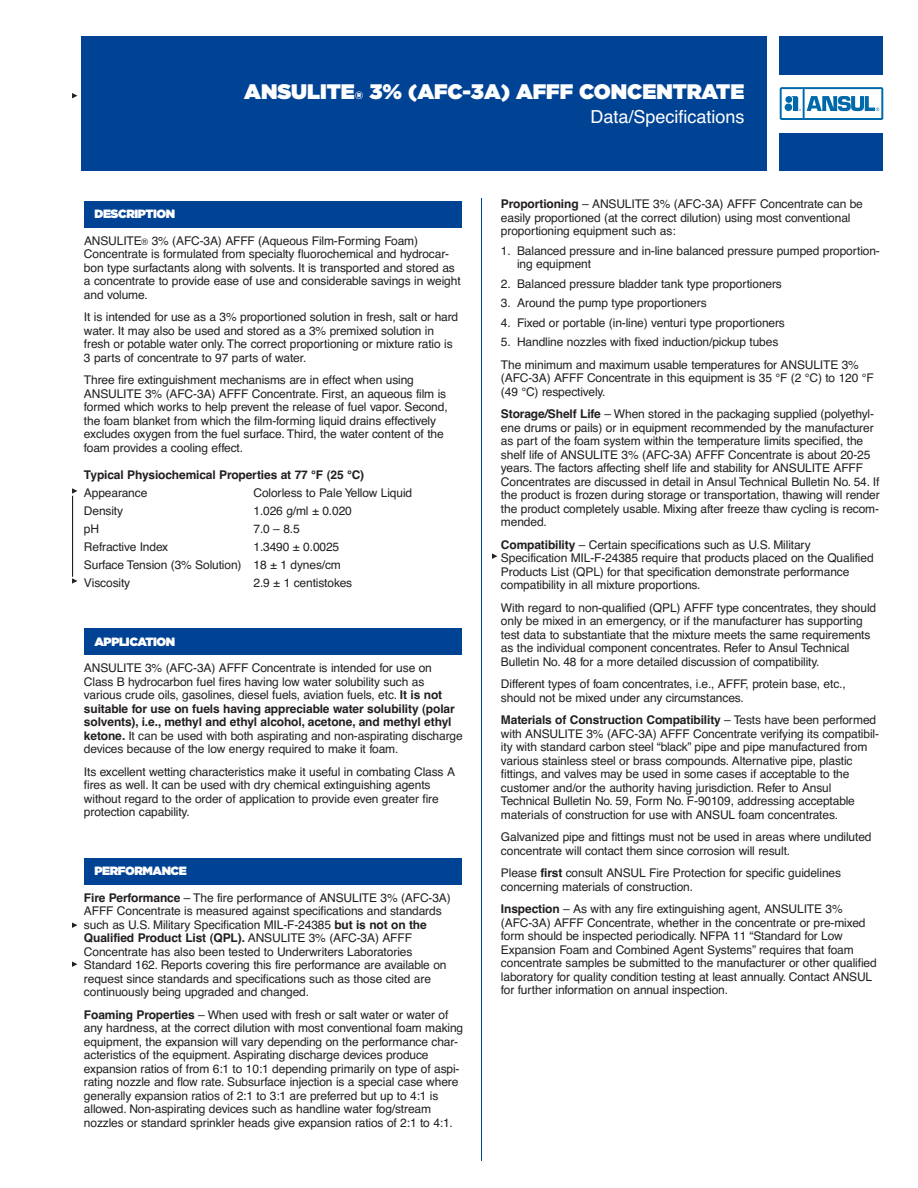
<style>
.page{position:relative;width:918px;height:1188px;background:#fff}
.page>*{position:absolute;margin:0;border:0;box-sizing:border-box;transform-origin:0 0}
.t1{font:900 21px "Gotham";color:#fff}
.t2{font:18px "Helvetica";color:#fff}
.t3{font:12px/13.5px "Helvetica";letter-spacing:-.01em;color:#231f20}
.t4{font:700 12px "Helvetica";letter-spacing:-.01em;color:#231f20}
.t5{font:900 12px "Gotham";letter-spacing:-.035em;color:#fff}
.s1{font-size:10.5px}
.s2{font-size:9px}
.s3{font-weight:700}
</style>
<div class="page">
<div style="left:84px;top:858px;width:378px;height:27px;background:#004394"></div>
<div style="left:84px;top:628px;width:378px;height:28px;background:#004394"></div>
<div style="left:84px;top:201px;width:378px;height:27px;background:#004394"></div>
<hr style="left:481px;top:198px;width:1px;height:963px;background:#004394">
<div style="left:81px;top:36px;width:685px;height:135px;background:#004394"></div>
<div style="left:780px;top:36px;width:103px;height:38px;background:#004394"></div>
<div style="left:780px;top:133px;width:103px;height:38px;background:#004394"></div>
<svg style="left:780px;top:87px;width:103px;height:33px"></svg>
<svg style="left:72px;top:488px;width:5px;height:6px"></svg>
<svg style="left:72px;top:578px;width:5px;height:6px"></svg>
<svg style="left:72px;top:93px;width:5px;height:5px"></svg>
<svg style="left:72px;top:922px;width:5px;height:6px"></svg>
<svg style="left:72px;top:962px;width:5px;height:5px"></svg>
<svg style="left:492px;top:554px;width:5px;height:5px"></svg>
<hr style="left:72px;top:496px;width:1px;height:81px;background:#231f20">
<h1 class="t1" style="left:244px;top:84px;width:502px">ANSULITE<span class="s1">®</span> 3% (AFC-3A) AFFF CONCENTRATE</h1>
<h2 class="t2" style="left:590px;top:110px;width:155px">Data/Specifications</h2>
<p class="t5" style="left:94px;top:209px;width:82px">DESCRIPTION</p>
<p class="t3" style="left:84px;top:235px;width:378px">ANSULITE<span class="s2">®</span> 3% (AFC-3A) AFFF (Aqueous Film-Forming Foam)<br>Concentrate is formulated from specialty fluorochemical and hydrocar&shy;bon type surfactants along with solvents. It is transported and stored as a concentrate to provide ease of use and considerable savings in weight and volume.</p>
<p class="t3" style="left:84px;top:311px;width:376px">It is intended for use as a 3% proportioned solution in fresh, salt or hard water. It may also be used and stored as a 3% premixed solution in fresh or potable water only. The correct proportioning or mixture ratio is 3 parts of concentrate to 97 parts of water.</p>
<p class="t3" style="left:84px;top:374px;width:365px">Three fire extinguishment mechanisms are in effect when using ANSULITE 3% (AFC-3A) AFFF Concentrate. First, an aqueous film is formed which works to help prevent the release of fuel vapor. Second, the foam blanket from which the film-forming liquid drains effectively excludes oxygen from the fuel surface. Third, the water content of the foam provides a cooling effect.</p>
<p class="t4" style="left:84px;top:470px;width:282px">Typical Physiochemical Properties at 77 °F (25 °C)</p>
<p class="t3" style="left:84px;top:487px;width:65px">Appearance</p>
<p class="t3" style="left:253px;top:487px;width:160px">Colorless to Pale Yellow Liquid</p>
<p class="t3" style="left:84px;top:505px;width:41px">Density</p>
<p class="t3" style="left:253px;top:505px;width:100px">1.026 g/ml ± 0.020</p>
<p class="t3" style="left:84px;top:523px;width:17px">pH</p>
<p class="t3" style="left:254px;top:523px;width:48px">7.0 – 8.5</p>
<p class="t3" style="left:84px;top:541px;width:86px">Refractive Index</p>
<p class="t3" style="left:84px;top:538px;width:258px;line-height:18px;text-indent:169px">1.3490 ± 0.0025<br>Surface Tension (3% Solution) 18 ± 1 dynes/cm<br>Viscosity</p>
<p class="t3" style="left:253px;top:577px;width:100px">2.9 ± 1 centistokes</p>
<p class="t5" style="left:94px;top:637px;width:82px">APPLICATION</p>
<p class="t3" style="left:84px;top:662px;width:380px">ANSULITE 3% (AFC-3A) AFFF Concentrate is intended for use on Class B hydrocarbon fuel fires having low water solubility such as various crude oils, gasolines, diesel fuels, aviation fuels, etc. <span class="s3">It is not suitable for use on fuels having appreciable water solubility (polar solvents), i.e., methyl and ethyl alcohol, acetone, and methyl ethyl ketone.</span> It can be used with both aspirating and non-aspirating discharge devices because of the low energy required to make it foam.</p>
<p class="t3" style="left:84px;top:766px;width:373px">Its excellent wetting characteristics make it useful in combating Class A fires as well. It can be used with dry chemical extinguishing agents without regard to the order of application to provide even greater fire protection capability.</p>
<p class="t5" style="left:94px;top:866px;width:94px">PERFORMANCE</p>
<p class="t3" style="left:84px;top:892px;width:368px"><span class="s3">Fire Performance</span> – The fire performance of ANSULITE 3% (AFC-3A)<br>AFFF Concentrate is measured against specifications and standards such as U.S. Military Specification MIL-F-24385 <span class="s3">but is not on the Qualified Product List (QPL).</span> ANSULITE 3% (AFC-3A) AFFF Concentrate has also been tested to Underwriters Laboratories Standard 162. Reports covering this fire performance are available on request since standards and specifications such as those cited are continuously being upgraded and changed.</p>
<p class="t3" style="left:84px;top:1009px;width:381px"><span class="s3">Foaming Properties</span> – When used with fresh or salt water or water of any hardness, at the correct dilution with most conventional foam making equipment, the expansion will vary depending on the performance char&shy;acteristics of the equipment. Aspirating discharge devices produce expansion ratios of from 6:1 to 10:1 depending primarily on type of aspi&shy;rating nozzle and flow rate. Subsurface injection is a special case where generally expansion ratios of 2:1 to 3:1 are preferred but up to 4:1 is allowed. Non-aspirating devices such as handline water fog/stream nozzles or standard sprinkler heads give expansion ratios of 2:1 to 4:1.</p>
<p class="t3" style="left:501px;top:198px;width:363px"><span class="s3">Proportioning</span> – ANSULITE 3% (AFC-3A) AFFF Concentrate can be easily proportioned (at the correct dilution) using most conventional proportioning equipment such as:</p>
<p class="t3" style="left:517px;top:245px;width:364px;text-indent:-16px">1. Balanced pressure and in-line balanced pressure pumped proportion&shy;ing equipment</p>
<p class="t3" style="left:501px;top:278px;width:282px">2. Balanced pressure bladder tank type proportioners</p>
<p class="t3" style="left:501px;top:297px;width:207px">3. Around the pump type proportioners</p>
<p class="t3" style="left:501px;top:317px;width:285px">4. Fixed or portable (in-line) venturi type proportioners</p>
<p class="t3" style="left:501px;top:332px;width:359px;line-height:22.5px">5. Handline nozzles with fixed induction/pickup tubes<br>The minimum and maximum usable temperatures for ANSULITE 3%</p>
<p class="t3" style="left:501px;top:372px;width:374px">(AFC-3A) AFFF Concentrate in this equipment is 35 °F (2 °C) to 120 °F (49 °C) respectively.</p>
<p class="t3" style="left:501px;top:408px;width:380px"><span class="s3">Storage/Shelf Life</span> – When stored in the packaging supplied (polyethyl&shy;ene drums or pails) or in equipment recommended by the manufacturer as part of the foam system within the temperature limits specified, the shelf life of ANSULITE 3% (AFC-3A) AFFF Concentrate is about 20-25 years. The factors affecting shelf life and stability for ANSULITE AFFF Concentrates are discussed in detail in Ansul Technical Bulletin No. 54. If the product is frozen during storage or transportation, thawing will render the product completely usable. Mixing after freeze thaw cycling is recom&shy;mended.</p>
<p class="t3" style="left:501px;top:539px;width:374px"><span class="s3">Compatibility</span> – Certain specifications such as U.S. Military Specification MIL-F-24385 require that products placed on the Qualified Products List (QPL) for that specification demonstrate performance compatibility in all mixture proportions.</p>
<p class="t3" style="left:501px;top:602px;width:377px">With regard to non-qualified (QPL) AFFF type concentrates, they should only be mixed in an emergency, or if the manufacturer has supporting test data to substantiate that the mixture meets the same requirements as the individual component concentrates. Refer to Ansul Technical Bulletin No. 48 for a more detailed discussion of compatibility.</p>
<p class="t3" style="left:501px;top:678px;width:346px">Different types of foam concentrates, i.e., AFFF, protein base, etc., should not be mixed under any circumstances.</p>
<p class="t3" style="left:501px;top:714px;width:380px"><span class="s3">Materials of Construction Compatibility</span> – Tests have been performed with ANSULITE 3% (AFC-3A) AFFF Concentrate verifying its compatibil&shy;ity with standard carbon steel “black” pipe and pipe manufactured from various stainless steel or brass compounds. Alternative pipe, plastic fittings, and valves may be used in some cases if acceptable to the customer and/or the authority having jurisdiction. Refer to Ansul Technical Bulletin No. 59, Form No. F-90109, addressing acceptable materials of construction for use with ANSUL foam concentrates.</p>
<p class="t3" style="left:501px;top:831px;width:372px">Galvanized pipe and fittings must not be used in areas where undiluted concentrate will contact them since corrosion will result.</p>
<p class="t3" style="left:501px;top:867px;width:342px">Please <span class="s3">first</span> consult ANSUL Fire Protection for specific guidelines concerning materials of construction.</p>
<p class="t3" style="left:501px;top:903px;width:377px"><span class="s3">Inspection</span> – As with any fire extinguishing agent, ANSULITE 3% (AFC-3A) AFFF Concentrate, whether in the concentrate or pre-mixed form should be inspected periodically. NFPA 11 “Standard for Low Expansion Foam and Combined Agent Systems” requires that foam concentrate samples be submitted to the manufacturer or other qualified laboratory for quality condition testing at least annually. Contact ANSUL for further information on annual inspection.</p>
</div>
